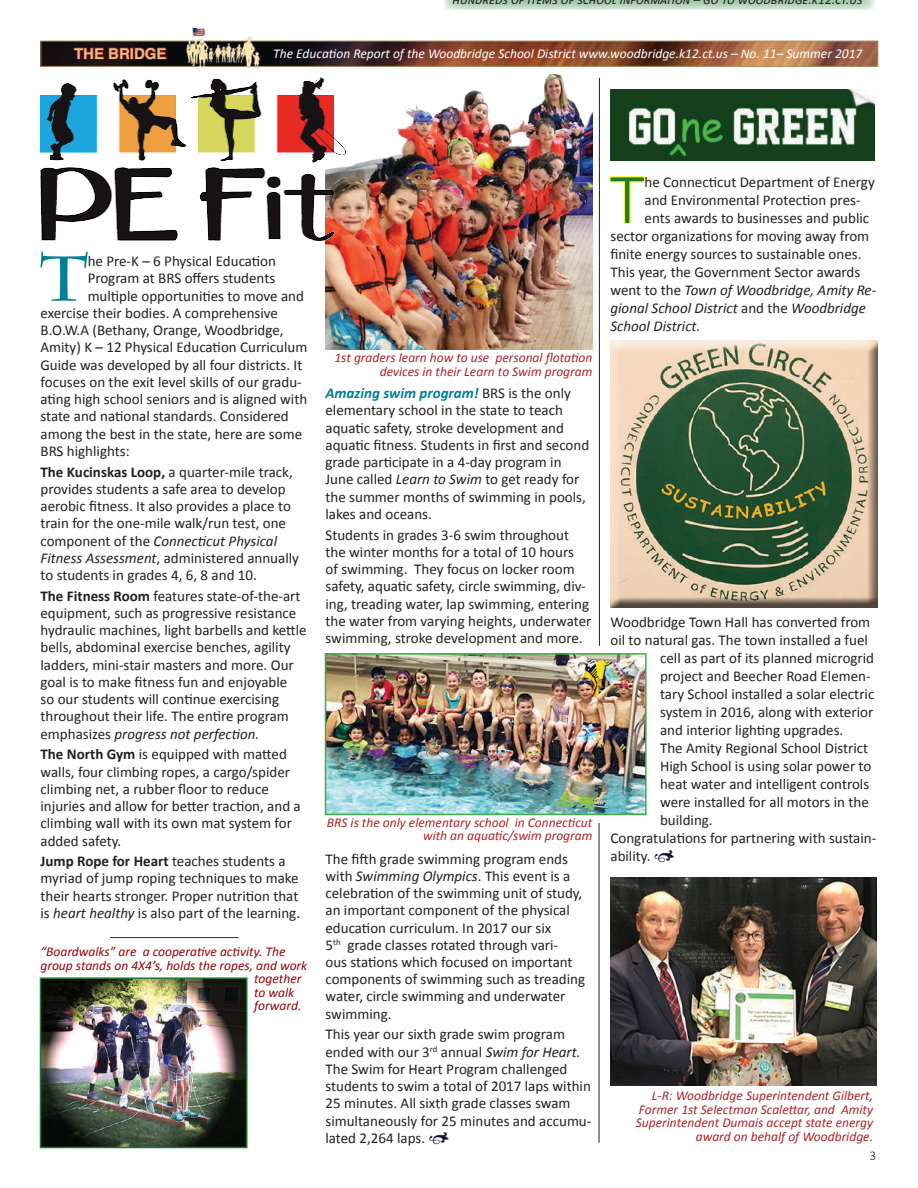
<style>
.page{position:relative;width:918px;height:1188px;background:#fff}
.page>*{position:absolute;margin:0;border:0;box-sizing:border-box;transform-origin:0 0}
.t1{font:300 71.7px "Calibri";color:#207a31}
.t2{font:700 64.05px "Charlemagne Std";color:#007f95}
.t3{font:15px/17.2px "Calibri";color:#231f20}
.t4{font:italic 15px "Calibri";color:#231f20}
.t5{font:700 15px "Helvetica";color:#d5c889}
.t6{font:italic 13.5px/13.5px "Calibri";color:#ae2226;text-align:right}
.t7{font:italic 13.5px "Calibri";color:#940408}
.t8{font:italic 13.5px "Calibri";color:#fff}
.t9{font:italic 13.5px "Calibri";color:#231f20}
.t10{font:300 13.5px "Calibri";color:#231f20}
.s1{font-weight:700}
.s2{font-style:italic}
.s3{font-weight:700;font-style:italic;color:#007f95}
.s4{font-style:normal}
</style>
<div class="page">
<svg style="left:444px;top:0;width:431px;height:10px;background:#bcd6c1"></svg>
<img style="left:42px;top:43px;width:834px;height:22px">
<div style="left:40px;top:41px;width:838px;height:26px;border:1px solid #a4925f"></div>
<svg style="left:73px;top:46px;width:94px;height:15px"></svg>
<img style="left:192px;top:26px;width:18px;height:15px">
<img style="left:186px;top:37px;width:22px;height:32px">
<img style="left:203px;top:41px;width:34px;height:25px">
<img style="left:237px;top:37px;width:25px;height:32px">
<img style="left:326px;top:75px;width:266px;height:274px">
<img style="left:40px;top:78px;width:305px;height:162px">
<img style="left:43px;top:980px;width:202px;height:165px">
<div style="left:40px;top:977px;width:208px;height:171px;border:2px solid #207a31"></div>
<hr style="left:110px;top:937px;width:129px;height:1px;background:#940408">
<svg style="left:609px;top:176px;width:37px;height:49px"></svg>
<img style="left:610px;top:877px;width:266px;height:208px">
<div style="left:610px;top:341px;width:267px;height:267px;background:#231f20;opacity:.75"></div>
<img style="left:610px;top:90px;width:264px;height:70px">
<img style="left:328px;top:656px;width:316px;height:156px">
<div style="left:325px;top:653px;width:322px;height:162px;border:2px solid #40ae49"></div>
<hr style="left:599px;top:78px;width:1px;height:568px;background:#231f20">
<hr style="left:599px;top:823px;width:1px;height:320px;background:#231f20">
<p class="t9" style="left:453px;top:-10px;width:412px">hundreds of items of school information – go to woodbridge.k .ct.us</p>
<p class="t5" style="left:74px;top:41px;width:94px">THE BRIDGE</p>
<p class="t8" style="left:273px;top:44px;width:591px">The Education Report of the Woodbridge School District www.woodbridge.k12.ct.us – No. 11– Summer 2017</p>
<h2 class="t2" style="left:40px;top:241px;width:49px">T</h2>
<p class="t3" style="left:88px;top:253px;width:190px">he Pre-K – 6 Physical Education</p>
<p class="t3" style="left:88px;top:270px;width:189px">Program at BRS offers students</p>
<p class="t3" style="left:88px;top:287px;width:218px">multiple opportunities to move and</p>
<p class="t3" style="left:41px;top:304px;width:239px">exercise their bodies. A comprehensive</p>
<p class="t3" style="left:41px;top:322px;width:245px">B.O.W.A (Bethany, Orange, Woodbridge,</p>
<p class="t3" style="left:41px;top:339px;width:268px">Amity) K – 12 Physical Education Curriculum</p>
<p class="t3" style="left:41px;top:356px;width:263px">Guide was developed by all four districts. It</p>
<p class="t3" style="left:41px;top:373px;width:263px">focuses on the exit level skills of our gradu-</p>
<p class="t3" style="left:41px;top:391px;width:268px">ating high school seniors and is aligned with</p>
<p class="t3" style="left:41px;top:408px;width:250px">state and national standards. Considered</p>
<p class="t3" style="left:41px;top:425px;width:263px">among the best in the state, here are some</p>
<p class="t3" style="left:41px;top:442px;width:91px">BRS highlights:</p>
<p class="t3" style="left:41px;top:463px;width:260px"><span class="s1">The Kucinskas Loop,</span> a quarter-mile track, provides students a safe area to develop aerobic fitness. It also provides a place to train for the one-mile walk/run test, one component of the <span class="s2">Connecticut Physical Fitness Assessment</span>, administered annually to students in grades 4, 6, 8 and 10.</p>
<p class="t3" style="left:41px;top:587px;width:268px"><span class="s1">The Fitness Room</span> features state-of-the-art equipment, such as progressive resistance hydraulic machines, light barbells and kettle bells, abdominal exercise benches, agility ladders, mini-stair masters and more. Our goal is to make fitness fun and enjoyable<br>so our students will continue exercising throughout their life. The entire program emphasizes <span class="s2">progress not perfection.</span></p>
<p class="t3" style="left:41px;top:746px;width:262px"><span class="s1">The North Gym</span> is equipped with matted walls, four climbing ropes, a cargo/spider climbing net, a rubber floor to reduce injuries and allow for better traction, and a climbing wall with its own mat system for added safety.</p>
<p class="t3" style="left:41px;top:853px;width:261px"><span class="s1">Jump Rope for Heart</span> teaches students a myriad of jump roping techniques to make their hearts stronger. Proper nutrition that is <span class="s2">heart healthy</span> is also part of the learning.</p>
<p class="t7" style="left:40px;top:943px;width:247px">“Boardwalks” are a cooperative activity. The</p>
<p class="t7" style="left:40px;top:956px;width:268px">group stands on 4X4’s, holds the ropes, and work</p>
<p class="t7" style="left:254px;top:970px;width:49px">together</p>
<p class="t7" style="left:254px;top:983px;width:42px">to walk</p>
<p class="t7" style="left:254px;top:997px;width:49px">forward.</p>
<p class="t6" style="left:334px;top:350px;width:260px">1st graders learn how to use personal flotation devices in their Learn to Swim program</p>
<p class="t3" style="left:326px;top:385px;width:265px"><span class="s3">Amazing swim program!</span> BRS is the only elementary school in the state to teach aquatic safety, stroke development and aquatic fitness. Students in first and second grade participate in a 4-day program in June called <span class="s2">Learn to Swim</span> to get ready for the summer months of swimming in pools, lakes and oceans.</p>
<p class="t3" style="left:326px;top:526px;width:267px">Students in grades 3-6 swim throughout the winter months for a total of 10 hours<br>of swimming. They focus on locker room safety, aquatic safety, circle swimming, div&shy;ing, treading water, lap swimming, entering the water from varying heights, underwater swimming, stroke development and more.</p>
<p class="t6" style="left:327px;top:815px;width:267px">BRS is the only elementary school in Connecticut with an aquatic/swim program</p>
<p class="t3" style="left:326px;top:850px;width:261px">The fifth grade swimming program ends with <span class="s2">Swimming Olympics</span>. This event is a celebration of the swimming unit of study, an important component of the physical education curriculum. In 2017 our six<br>5<sup>th</sup> grade classes rotated through vari-<br>ous stations which focused on important components of swimming such as treading water, circle swimming and underwater swimming.</p>
<p class="t3" style="left:326px;top:1026px;width:267px">This year our sixth grade swim program ended with our 3<sup>rd</sup> annual <span class="s2">Swim for Heart.<br></span>The Swim for Heart Program challenged students to swim a total of 2017 laps within 25 minutes. All sixth grade classes swam simultaneously for 25 minutes and accumu&shy;lated 2,264 laps.</p>
<h1 class="t1" style="left:610px;top:154px;width:36px">T</h1>
<p class="t3" style="left:645px;top:173px;width:232px">he Connecticut Department of Energy</p>
<p class="t3" style="left:645px;top:191px;width:218px">and Environmental Protection pres-</p>
<p class="t3" style="left:645px;top:209px;width:226px">ents awards to businesses and public</p>
<p class="t3" style="left:611px;top:227px;width:260px">sector organizations for moving away from</p>
<p class="t3" style="left:611px;top:245px;width:252px">finite energy sources to sustainable ones.</p>
<p class="t3" style="left:611px;top:263px;width:251px">This year, the Government Sector awards</p>
<p class="t4" style="left:611px;top:280px;width:267px"><span class="s4">went to the</span> Town of Woodbridge, Amity Re-</p>
<p class="t4" style="left:611px;top:298px;width:257px">gional School District <span class="s4">and the</span> Woodbridge</p>
<p class="t4" style="left:611px;top:316px;width:91px">School District.</p>
<p class="t3" style="left:610px;top:613px;width:261px">Woodbridge Town Hall has converted from</p>
<p class="t3" style="left:610px;top:631px;width:259px">oil to natural gas. The town installed a fuel</p>
<p class="t3" style="left:660px;top:649px;width:216px">cell as part of its planned microgrid</p>
<p class="t3" style="left:660px;top:667px;width:212px">project and Beecher Road Elemen-</p>
<p class="t3" style="left:660px;top:685px;width:216px">tary School installed a solar electric</p>
<p class="t3" style="left:660px;top:703px;width:215px">system in 2016, along with exterior</p>
<p class="t3" style="left:660px;top:721px;width:185px">and interior lighting upgrades.</p>
<p class="t3" style="left:660px;top:739px;width:210px">The Amity Regional School District</p>
<p class="t3" style="left:660px;top:757px;width:213px">High School is using solar power to</p>
<p class="t3" style="left:660px;top:775px;width:211px">heat water and intelligent controls</p>
<p class="t3" style="left:660px;top:793px;width:210px">were installed for all motors in the</p>
<p class="t3" style="left:660px;top:811px;width:54px">building.</p>
<p class="t3" style="left:610px;top:829px;width:267px">Congratulations for partnering with sustain-</p>
<p class="t3" style="left:610px;top:847px;width:41px">ability.</p>
<p class="t6" style="left:636px;top:1089px;width:239px">L-R: Woodbridge Superintendent Gilbert, Former 1st Selectman Scalettar, and Amity Superintendent Dumais accept state energy award on behalf of Woodbridge.</p>
<p class="t10" style="left:870px;top:1147px;width:8px">3</p>
</div>
